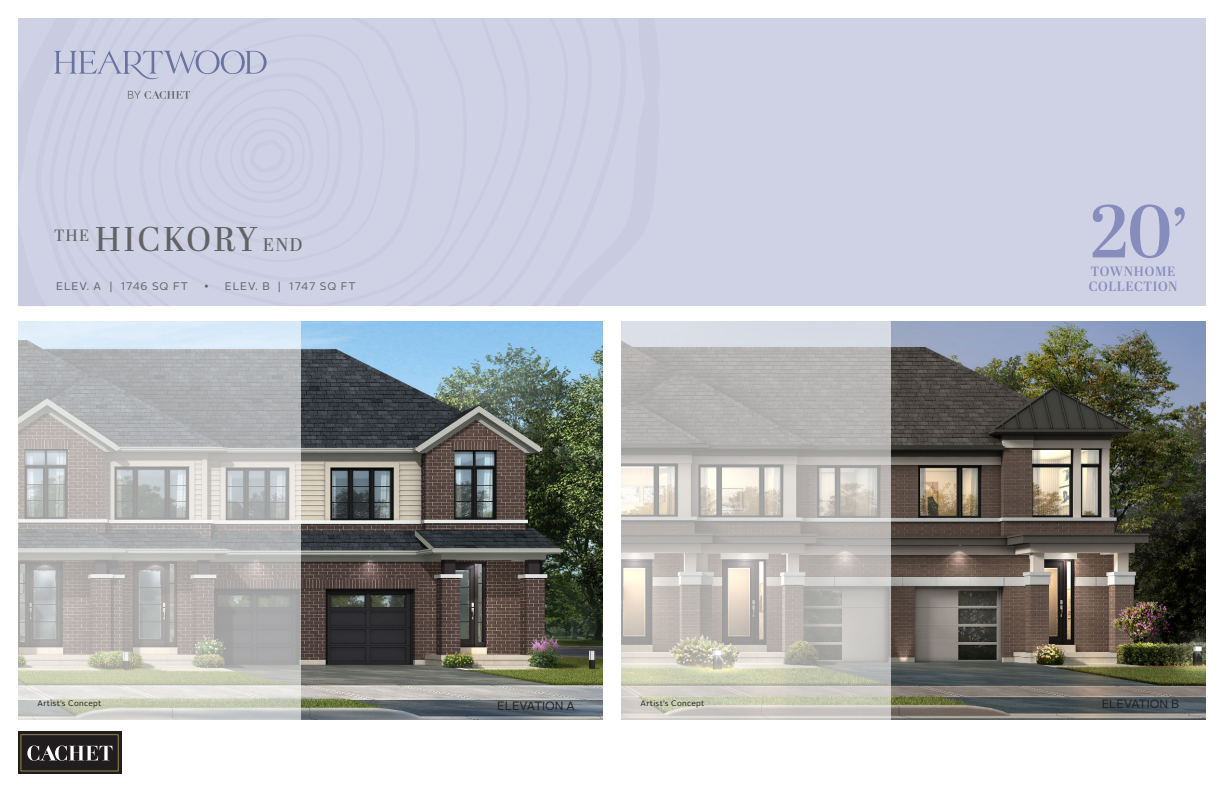
<style>
.page{position:relative;width:1224px;height:792px;background:#fff}
.page>*{position:absolute;margin:0;border:0;box-sizing:border-box;transform-origin:0 0}
.t1{font:600 74.4px "Abril Display";color:#868cbc}
.t2{font:34.3px "Abril Display";letter-spacing:.075em;color:#636366}
.t3{font:600 13.4px/14.7px "Abril Display";letter-spacing:.05em;color:#868cbc}
.t4{font:12px "Alright Sans";color:#231f20}
.t5{font:11px "Alright Sans";letter-spacing:.08em;color:#636366}
.t6{font:8px "Alright Sans";letter-spacing:.04em;color:#231f20}
.s1{font-size:18.3px}
</style>
<div class="page">
<img style="left:301px;top:322px;width:302px;height:398px">
<img style="left:891px;top:322px;width:315px;height:398px">
<svg style="left:18px;top:321px;width:283px;height:399px"></svg>
<svg style="left:621px;top:321px;width:270px;height:399px"></svg>
<div style="left:18px;top:18px;width:1188px;height:288px;background:#cfd1e5"></div>
<div style="left:18px;top:732px;width:103px;height:42px;background:linear-gradient(to right,#211d1e,#211d1e)"></div>
<svg style="left:20px;top:734px;width:99px;height:37px"></svg>
<svg style="left:54px;top:50px;width:213px;height:49px"></svg>
<h2 class="t2" style="left:54px;top:219px;width:250px"><sup>THE</sup> HICKORY <span class="s1">END</span></h2>
<p class="t5" style="left:56px;top:282px;width:133px">ELEV. A | 1746 SQ FT</p>
<p class="t5" style="left:203px;top:282px;width:154px">• ELEV. B | 1747 SQ FT</p>
<h1 class="t1" style="left:1090px;top:188px;width:100px">20’</h1>
<p class="t3" style="left:1089px;top:264px;width:90px">TOWNHOME<br>COLLECTION</p>
<p class="t4" style="left:497px;top:701px;width:79px">ELEVATION A</p>
<p class="t4" style="left:1102px;top:699px;width:79px">ELEVATION B</p>
<p class="t6" style="left:38px;top:700px;width:65px">Artist’s Concept</p>
<p class="t6" style="left:641px;top:700px;width:65px">Artist’s Concept</p>
</div>
